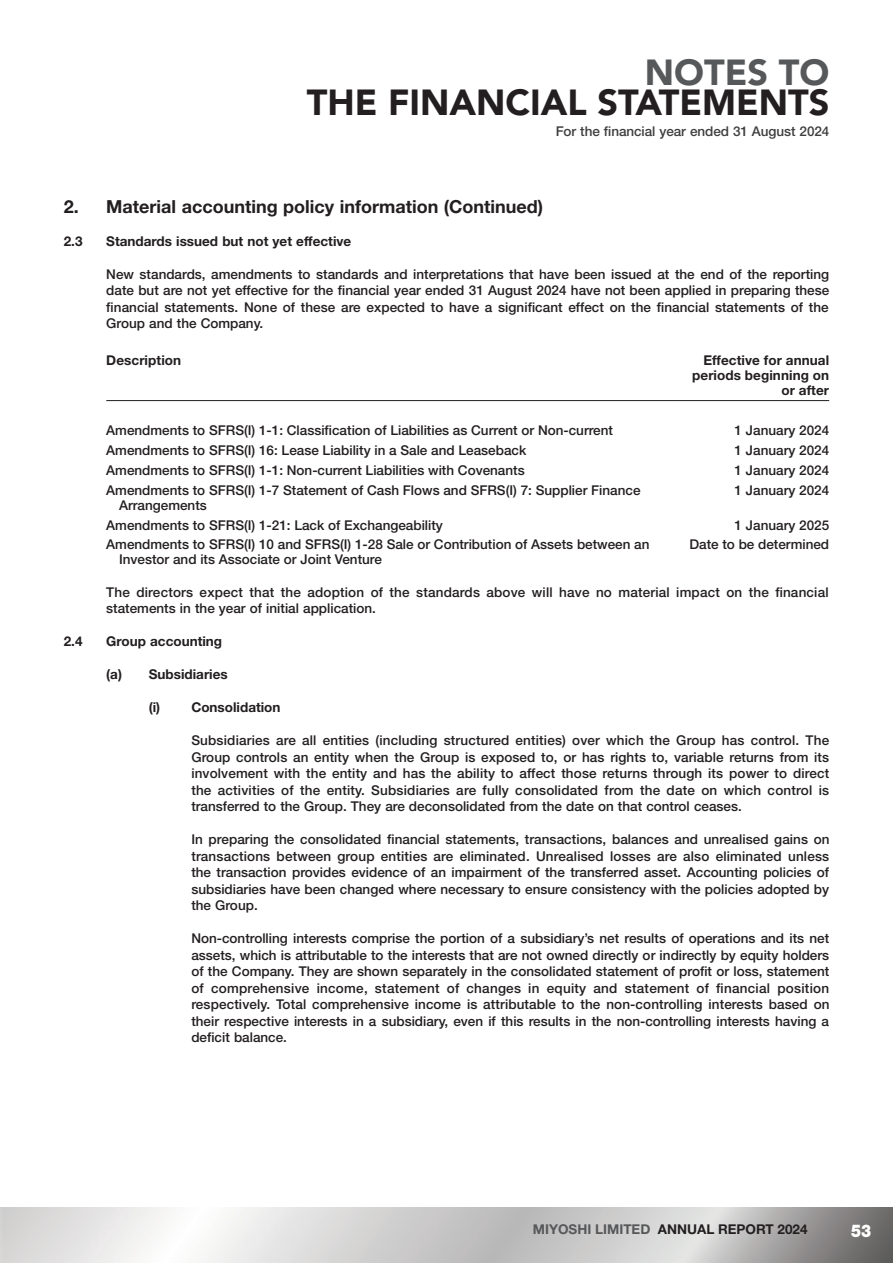
<style>
.page{position:relative;width:893px;height:1263px;background:#fff}
.page>*{position:absolute;margin:0;border:0;box-sizing:border-box;transform-origin:0 0}
.t1{font:900 36px "Avenir LT Std";color:#231f20}
.t2{font:900 36px "Avenir LT Std";color:#57585a}
.t3{font:700 18px "Helvetica Neue LT Std";color:#231f20}
.t4{font:900 17.55px "Helvetica Neue LT Std";color:#fff;scale:.85 1}
.t5{font:500 13.5px/16.5px "Helvetica Neue LT Std";color:#231f20;text-align:justify}
.t6{font:700 13.5px/15px "Helvetica Neue LT Std";color:#231f20;text-align:right}
.t7{font:500 13.5px "Helvetica Neue LT Std";letter-spacing:-.005em;color:#3e3e3f}
.s1{color:#57585a}
</style>
<div class="page">
<img style="left:0;top:1207px;width:893px;height:56px">
<hr style="left:106px;top:400px;width:573px;height:1px;background:#231f20">
<hr style="left:679px;top:400px;width:150px;height:1px;background:#231f20">
<h1 class="t2" style="left:645px;top:51px;width:186px">NOTES TO</h1>
<h1 class="t1" style="left:307px;top:81px;width:524px">THE FINANCIAL STATEMENTS</h1>
<p class="t7" style="left:556px;top:123px;width:275px">For the financial year ended 31 August 2024</p>
<h1 class="t3" style="left:64px;top:195px;width:481px">2. Material accounting policy information (Continued)</h1>
<p class="t6" style="left:64px;top:233px;width:20px">2.3</p>
<p class="t6" style="left:106px;top:233px;width:246px">Standards issued but not yet effective</p>
<p class="t5" style="left:106px;top:266px;width:724px">New standards, amendments to standards and interpretations that have been issued at the end of the reporting date but are not yet effective for the financial year ended 31 August 2024 have not been applied in preparing these financial statements. None of these are expected to have a significant effect on the financial statements of the Group and the Company.</p>
<p class="t6" style="left:106px;top:353px;width:76px">Description</p>
<p class="t6" style="left:692px;top:353px;width:138px">Effective for annual periods beginning on or after</p>
<p class="t5" style="left:106px;top:422px;width:508px">Amendments to SFRS(I) 1-1: Classification of Liabilities as Current or Non-current</p>
<p class="t5" style="left:735px;top:422px;width:96px">1 January 2024</p>
<p class="t5" style="left:106px;top:442px;width:421px">Amendments to SFRS(I) 16: Lease Liability in a Sale and Leaseback</p>
<p class="t5" style="left:735px;top:442px;width:96px">1 January 2024</p>
<p class="t5" style="left:106px;top:462px;width:420px">Amendments to SFRS(I) 1-1: Non-current Liabilities with Covenants</p>
<p class="t5" style="left:735px;top:462px;width:96px">1 January 2024</p>
<p class="t5" style="left:119px;top:482px;width:523px;line-height:15px;text-indent:-13px">Amendments to SFRS(I) 1-7 Statement of Cash Flows and SFRS(I) 7: Supplier Finance<br>Arrangements</p>
<p class="t5" style="left:735px;top:481px;width:96px">1 January 2024</p>
<p class="t5" style="left:106px;top:516px;width:338px">Amendments to SFRS(I) 1-21: Lack of Exchangeability</p>
<p class="t5" style="left:735px;top:516px;width:96px">1 January 2025</p>
<p class="t5" style="left:119px;top:537px;width:532px;line-height:15px;text-indent:-13px">Amendments to SFRS(I) 10 and SFRS(I) 1-28 Sale or Contribution of Assets between an<br>Investor and its Associate or Joint Venture</p>
<p class="t5" style="left:689px;top:536px;width:141px">Date to be determined</p>
<p class="t5" style="left:106px;top:583px;width:724px">The directors expect that the adoption of the standards above will have no material impact on the financial statements in the year of initial application.</p>
<p class="t6" style="left:64px;top:633px;width:20px">2.4</p>
<p class="t6" style="left:106px;top:633px;width:117px">Group accounting</p>
<p class="t6" style="left:106px;top:666px;width:123px">(a) Subsidiaries</p>
<p class="t6" style="left:149px;top:699px;width:133px">(i) Consolidation</p>
<p class="t5" style="left:191px;top:732px;width:639px">Subsidiaries are all entities (including structured entities) over which the Group has control. The Group controls an entity when the Group is exposed to, or has rights to, variable returns from its involvement with the entity and has the ability to affect those returns through its power to direct the activities of the entity. Subsidiaries are fully consolidated from the date on which control is transferred to the Group. They are deconsolidated from the date on that control ceases.</p>
<p class="t5" style="left:191px;top:831px;width:640px">In preparing the consolidated financial statements, transactions, balances and unrealised gains on transactions between group entities are eliminated. Unrealised losses are also eliminated unless the transaction provides evidence of an impairment of the transferred asset. Accounting policies of subsidiaries have been changed where necessary to ensure consistency with the policies adopted by the Group.</p>
<p class="t5" style="left:191px;top:930px;width:640px">Non-controlling interests comprise the portion of a subsidiary’s net results of operations and its net assets, which is attributable to the interests that are not owned directly or indirectly by equity holders of the Company. They are shown separately in the consolidated statement of profit or loss, statement of comprehensive income, statement of changes in equity and statement of financial position respectively. Total comprehensive income is attributable to the non-controlling interests based on their respective interests in a subsidiary, even if this results in the non-controlling interests having a deficit balance.</p>
<p class="t6" style="left:533px;top:1222px;width:276px"><span class="s1">MIYOSHI LIMITED</span> ANNUAL REPORT 2024</p>
<p class="t4" style="left:851px;top:1220px;width:25px">53</p>
</div>
